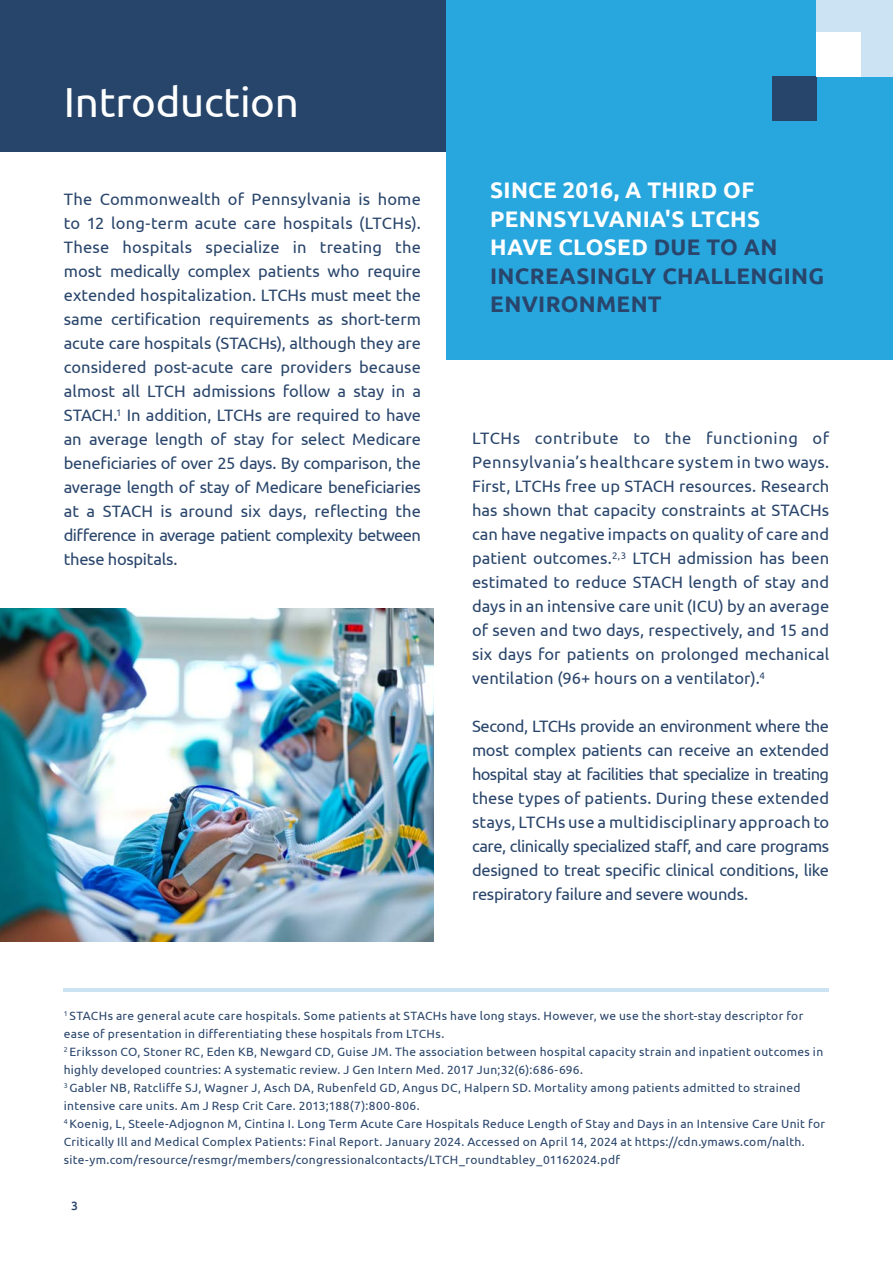
<style>
.page{position:relative;width:893px;height:1263px;background:#fff}
.page>*{position:absolute;margin:0;border:0;box-sizing:border-box;transform-origin:0 0}
.t1{font:42px "Ubuntu";letter-spacing:-.005em;color:#fff}
.Headline_Text_-_Bold__Align_Left{font:700 22.5px/28.5px "Ubuntu";letter-spacing:.015em;color:#fff}
.Body_Text_-_Regular__Justify{font:16.5px/24px "Ubuntu";letter-spacing:-.015em;color:#29456b;text-align:justify}
._11_pt{font:12px/18px "Ubuntu";letter-spacing:.025em;color:#29456b}
.t2{font:500 12px "Ubuntu";color:#29456b}
.s1{color:#29456b}
</style>
<div class="page">
<img style="left:0;top:609px;width:434px;height:333px">
<div style="left:0;top:0;width:893px;height:152px;background:#27456a"></div>
<hr style="left:64px;top:988px;width:765px;height:3px;background:#cce3f3">
<div style="left:446px;top:0;width:447px;height:359px;background:#28a7df"></div>
<div style="left:816px;top:0;width:77px;height:77px;background:#cce3f3"></div>
<div style="left:772px;top:77px;width:44px;height:44px;background:#27456a"></div>
<div style="left:816px;top:32px;width:45px;height:45px;background:#fff"></div>
<p class="t1" style="left:64px;top:76px;width:237px">Introduction</p>
<p class="Body_Text_-_Regular__Justify" style="left:64px;top:187px;width:359px">The Commonwealth of Pennsylvania is home to 12 long-term acute care hospitals (LTCHs).<br>These hospitals specialize in treating the most medically complex patients who require extended hospitalization. LTCHs must meet the same certification requirements as short-term acute care hospitals (STACHs), although they are considered post-acute care providers because almost all LTCH admissions follow a stay in a STACH.<sup>1</sup> In addition, LTCHs are required to have an average length of stay for select Medicare beneficiaries of over 25 days. By comparison, the average length of stay of Medicare beneficiaries at a STACH is around six days, reflecting the difference in average patient complexity between these hospitals.</p>
<p class="Headline_Text_-_Bold__Align_Left" style="left:490px;top:176px;width:336px">SINCE 2016, A THIRD OF<br>PENNSYLVANIA'S LTCHS<br>HAVE CLOSED <span class="s1">DUE TO AN<br>INCREASINGLY CHALLENGING<br>ENVIRONMENT</span></p>
<p class="Body_Text_-_Regular__Justify" style="left:472px;top:426px;width:359px">LTCHs contribute to the functioning of Pennsylvania’s healthcare system in two ways.<br>First, LTCHs free up STACH resources. Research has shown that capacity constraints at STACHs can have negative impacts on quality of care and patient outcomes.<sup>2,3</sup> LTCH admission has been estimated to reduce STACH length of stay and days in an intensive care unit (ICU) by an average of seven and two days, respectively, and 15 and six days for patients on prolonged mechanical ventilation (96+ hours on a ventilator).<sup>4</sup></p>
<p class="Body_Text_-_Regular__Justify" style="left:472px;top:714px;width:359px">Second, LTCHs provide an environment where the most complex patients can receive an extended hospital stay at facilities that specialize in treating these types of patients. During these extended stays, LTCHs use a multidisciplinary approach to care, clinically specialized staff, and care programs designed to treat specific clinical conditions, like respiratory failure and severe wounds.</p>
<p class="_11_pt" style="left:64px;top:1006px;width:741px"><sup>1</sup> STACHs are general acute care hospitals. Some patients at STACHs have long stays. However, we use the short-stay descriptor for ease of presentation in differentiating these hospitals from LTCHs.</p>
<p class="_11_pt" style="left:64px;top:1042px;width:761px"><sup>2</sup> Eriksson CO, Stoner RC, Eden KB, Newgard CD, Guise JM. The association between hospital capacity strain and inpatient outcomes in highly developed countries: A systematic review. J Gen Intern Med. 2017 Jun;32(6):686-696.</p>
<p class="_11_pt" style="left:64px;top:1078px;width:738px"><sup>3</sup> Gabler NB, Ratcliffe SJ, Wagner J, Asch DA, Rubenfeld GD, Angus DC, Halpern SD. Mortality among patients admitted to strained intensive care units. Am J Resp Crit Care. 2013;188(7):800-806.</p>
<p class="_11_pt" style="left:64px;top:1114px;width:763px"><sup>4</sup> Koenig, L, Steele-Adjognon M, Cintina I. Long Term Acute Care Hospitals Reduce Length of Stay and Days in an Intensive Care Unit for<br>Critically Ill and Medical Complex Patients: Final Report. January 2024. Accessed on April 14, 2024 at https://cdn.ymaws.com/nalth. site-ym.com/resource/resmgr/members/congressionalcontacts/LTCH_roundtabley_01162024.pdf</p>
<p class="t2" style="left:71px;top:1198px;width:8px">3</p>
</div>
